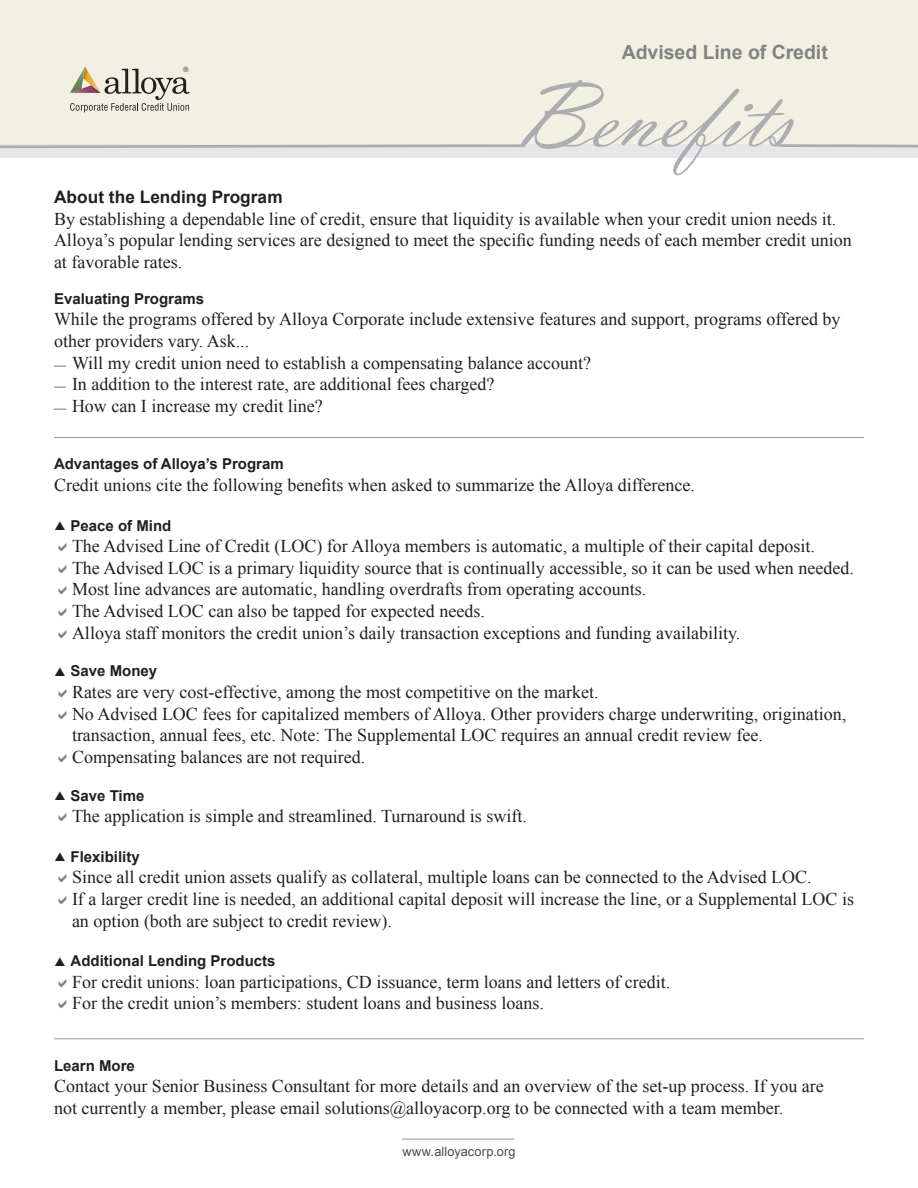
<style>
.page{position:relative;width:918px;height:1188px;background:#fff}
.page>*{position:absolute;margin:0;border:0;box-sizing:border-box;transform-origin:0 0}
.t1{font:96px "Vladimir Script";color:#acadb1}
.t2{font:700 19.5px "Arial";color:#808285}
.t3{font:18px/21.6px "Times New Roman";color:#231f20}
.t4{font:700 17.25px "Arial";letter-spacing:.005em;color:#231f20}
.t5{font:700 15px "Arial";color:#231f20}
.t6{font:12.75px "Arial";letter-spacing:.01em;color:#524a47}
.s1{font-size:12px}
</style>
<div class="page">
<div style="left:0;top:140px;width:918px;height:18px;background:#e6e7e9"></div>
<div style="left:0;top:0;width:918px;height:144px;background:#f2f0e2"></div>
<svg style="left:0;top:144px;width:525px;height:4px"></svg>
<svg style="left:780px;top:144px;width:138px;height:4px"></svg>
<svg style="left:555px;top:145px;width:21px;height:1px"></svg>
<hr style="left:402px;top:1139px;width:112px;height:1px;background:#939598">
<hr style="left:54px;top:437px;width:810px;height:1px;background:#939598">
<hr style="left:54px;top:1038px;width:810px;height:1px;background:#939598">
<svg style="left:70px;top:67px;width:120px;height:45px"></svg>
<p class="t2" style="left:622px;top:39px;width:208px">Advised Line of Credit</p>
<h1 class="t1" style="left:514px;top:60px;width:281px">Benefits</h1>
<p class="t4" style="left:54px;top:185px;width:230px">About the Lending Program</p>
<p class="t3" style="left:54px;top:208px;width:799px">By establishing a dependable line of credit, ensure that liquidity is available when your credit union needs it.<br>Alloya’s popular lending services are designed to meet the specific funding needs of each member credit union at favorable rates.</p>
<p class="t5" style="left:54px;top:289px;width:152px">Evaluating Programs</p>
<p class="t3" style="left:54px;top:308px;width:788px">While the programs offered by Alloya Corporate include extensive features and support, programs offered by other providers vary. Ask...</p>
<p class="t3" style="left:54px;top:352px;width:539px"><span class="s1">—</span> Will my credit union need to establish a compensating balance account?</p>
<p class="t3" style="left:54px;top:373px;width:442px"><span class="s1">—</span> In addition to the interest rate, are additional fees charged?</p>
<p class="t3" style="left:54px;top:395px;width:270px"><span class="s1">—</span> How can I increase my credit line?</p>
<p class="t5" style="left:54px;top:454px;width:231px">Advantages of Alloya’s Program</p>
<p class="t3" style="left:54px;top:474px;width:643px">Credit unions cite the following benefits when asked to summarize the Alloya difference.</p>
<p class="t5" style="left:71px;top:515px;width:102px">Peace of Mind</p>
<p class="t3" style="left:72px;top:535px;width:744px">The Advised Line of Credit (LOC) for Alloya members is automatic, a multiple of their capital deposit.</p>
<p class="t3" style="left:72px;top:557px;width:783px">The Advised LOC is a primary liquidity source that is continually accessible, so it can be used when needed.</p>
<p class="t3" style="left:72px;top:578px;width:576px">Most line advances are automatic, handling overdrafts from operating accounts.</p>
<p class="t3" style="left:72px;top:600px;width:414px">The Advised LOC can also be tapped for expected needs.</p>
<p class="t3" style="left:72px;top:622px;width:670px">Alloya staff monitors the credit union’s daily transaction exceptions and funding availability.</p>
<p class="t5" style="left:71px;top:661px;width:88px">Save Money</p>
<p class="t3" style="left:72px;top:681px;width:528px">Rates are very cost-effective, among the most competitive on the market.</p>
<p class="t3" style="left:72px;top:703px;width:776px">No Advised LOC fees for capitalized members of Alloya. Other providers charge underwriting, origination,</p>
<p class="t3" style="left:72px;top:724px;width:692px">transaction, annual fees, etc. Note: The Supplemental LOC requires an annual credit review fee.</p>
<p class="t3" style="left:72px;top:746px;width:295px">Compensating balances are not required.</p>
<p class="t5" style="left:71px;top:785px;width:75px">Save Time</p>
<p class="t3" style="left:72px;top:805px;width:456px">The application is simple and streamlined. Turnaround is swift.</p>
<p class="t5" style="left:71px;top:847px;width:71px">Flexibility</p>
<p class="t3" style="left:72px;top:866px;width:741px">Since all credit union assets qualify as collateral, multiple loans can be connected to the Advised LOC.</p>
<p class="t3" style="left:72px;top:888px;width:784px">If a larger credit line is needed, an additional capital deposit will increase the line, or a Supplemental LOC is</p>
<p class="t3" style="left:72px;top:910px;width:321px">an option (both are subject to credit review).</p>
<p class="t5" style="left:71px;top:951px;width:207px">Additional Lending Products</p>
<p class="t3" style="left:72px;top:971px;width:600px">For credit unions: loan participations, CD issuance, term loans and letters of credit.</p>
<p class="t3" style="left:72px;top:992px;width:473px">For the credit union’s members: student loans and business loans.</p>
<p class="t5" style="left:54px;top:1055px;width:82px">Learn More</p>
<p class="t3" style="left:54px;top:1075px;width:771px">Contact your Senior Business Consultant for more details and an overview of the set-up process. If you are</p>
<p class="t3" style="left:54px;top:1097px;width:731px">not currently a member, please email solutions@alloyacorp.org to be connected with a team member.</p>
<p class="t6" style="left:402px;top:1143px;width:115px">www.alloyacorp.org</p>
</div>
